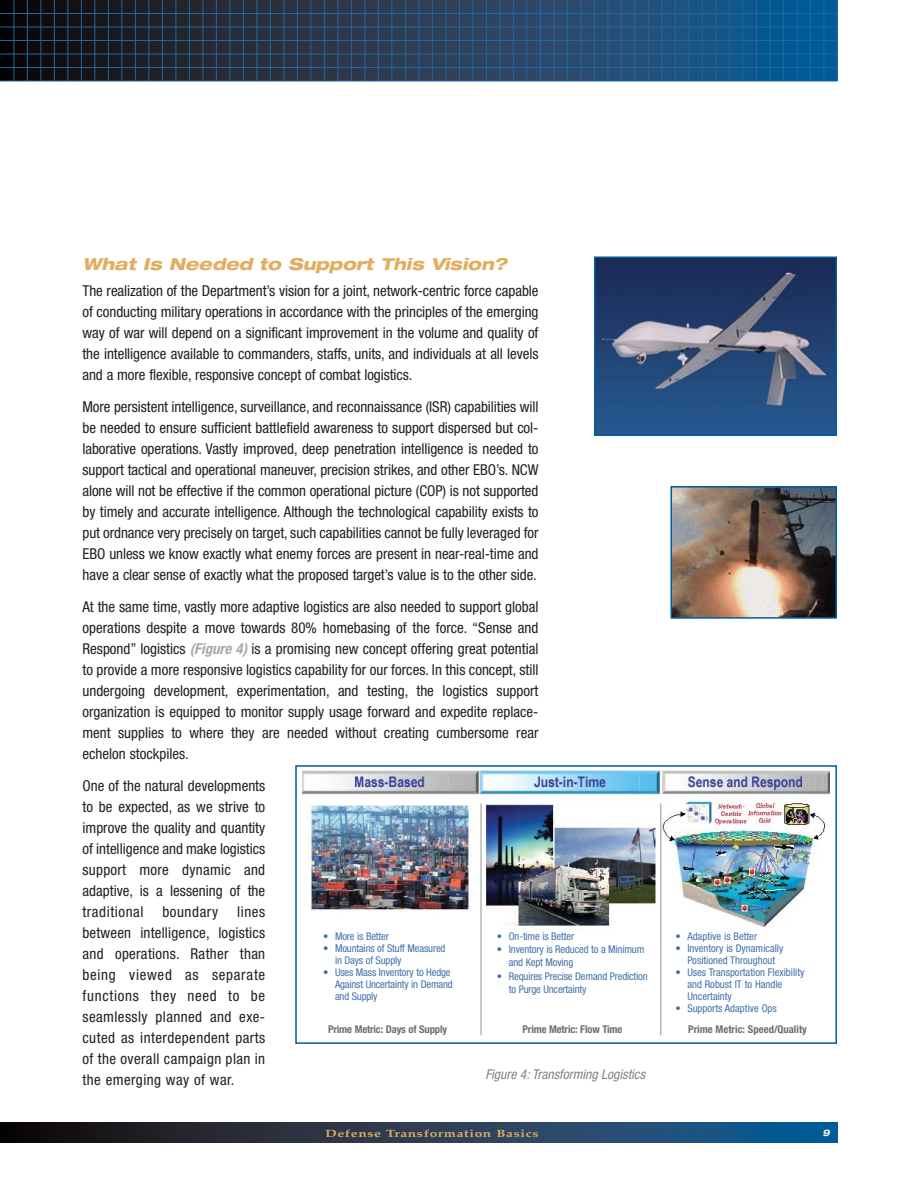
<style>
.page{position:relative;width:918px;height:1188px;background:#fff}
.page>*{position:absolute;margin:0;border:0;box-sizing:border-box;transform-origin:0 0}
.t1{font:italic 800 expanded 16.5px "Helvetica Neue";color:#e2ad5f}
.t2{font:condensed 15px/21px "Helvetica Neue";color:#231f20;text-align:justify}
.t3{font:condensed 15px "Helvetica Neue";letter-spacing:.04em;color:#231f20}
.t4{font:italic condensed 13.5px "Helvetica Neue";color:#808285}
.t5{font:condensed 10.65px/12px "Helvetica Neue";letter-spacing:-.015em;color:#4271a9}
.t6{font:700 condensed 10.65px "Helvetica Neue";letter-spacing:-.015em;color:#6d6e70}
.t7{font:700 10.5px "Palatino";letter-spacing:.05em;color:#e2ad5f;scale:1.3 1}
.t8{font:italic 700 expanded 9px "Helvetica Neue";color:#fff}
.s1{font-weight:700;font-style:italic;color:#a7a9ac}
</style>
<div class="page">
<svg style="left:1px;top:1123px;width:837px;height:20px;background:#203952"></svg>
<svg style="left:0;top:0;width:837px;height:81px;background:#203a55"></svg>
<hr style="left:0;top:81px;width:837px;height:1px;background:#1f67a2">
<hr style="left:0;top:67px;width:837px;height:1px;background:#1f67a2">
<hr style="left:0;top:54px;width:837px;height:1px;background:#1f67a2">
<hr style="left:0;top:40px;width:837px;height:1px;background:#1f67a2">
<hr style="left:0;top:27px;width:837px;height:1px;background:#1f67a2">
<hr style="left:0;top:13px;width:837px;height:1px;background:#1f67a2">
<hr style="left:13px;top:0;width:1px;height:81px;background:#1f67a2">
<hr style="left:27px;top:0;width:1px;height:81px;background:#1f67a2">
<hr style="left:40px;top:0;width:1px;height:81px;background:#1f67a2">
<hr style="left:54px;top:0;width:1px;height:81px;background:#1f67a2">
<hr style="left:67px;top:0;width:1px;height:81px;background:#1f67a2">
<hr style="left:81px;top:0;width:1px;height:81px;background:#1f67a2">
<hr style="left:94px;top:0;width:1px;height:81px;background:#1f67a2">
<hr style="left:108px;top:0;width:1px;height:81px;background:#1f67a2">
<hr style="left:121px;top:0;width:1px;height:81px;background:#1f67a2">
<hr style="left:135px;top:0;width:1px;height:81px;background:#1f67a2">
<hr style="left:148px;top:0;width:1px;height:81px;background:#1f67a2">
<hr style="left:162px;top:0;width:1px;height:81px;background:#1f67a2">
<hr style="left:175px;top:0;width:1px;height:81px;background:#1f67a2">
<hr style="left:189px;top:0;width:1px;height:81px;background:#1f67a2">
<hr style="left:202px;top:0;width:1px;height:81px;background:#1f67a2">
<hr style="left:216px;top:0;width:1px;height:81px;background:#1f67a2">
<hr style="left:229px;top:0;width:1px;height:81px;background:#1f67a2">
<hr style="left:243px;top:0;width:1px;height:81px;background:#1f67a2">
<hr style="left:256px;top:0;width:1px;height:81px;background:#1f67a2">
<hr style="left:270px;top:0;width:1px;height:81px;background:#1f67a2">
<hr style="left:283px;top:0;width:1px;height:81px;background:#1f67a2">
<hr style="left:297px;top:0;width:1px;height:81px;background:#1f67a2">
<hr style="left:310px;top:0;width:1px;height:81px;background:#1f67a2">
<hr style="left:324px;top:0;width:1px;height:81px;background:#1f67a2">
<hr style="left:337px;top:0;width:1px;height:81px;background:#1f67a2">
<hr style="left:351px;top:0;width:1px;height:81px;background:#1f67a2">
<hr style="left:364px;top:0;width:1px;height:81px;background:#1f67a2">
<hr style="left:378px;top:0;width:1px;height:81px;background:#1f67a2">
<hr style="left:391px;top:0;width:1px;height:81px;background:#1f67a2">
<hr style="left:405px;top:0;width:1px;height:81px;background:#1f67a2">
<hr style="left:418px;top:0;width:1px;height:81px;background:#1f67a2">
<hr style="left:432px;top:0;width:1px;height:81px;background:#1f67a2">
<hr style="left:445px;top:0;width:1px;height:81px;background:#1f67a2">
<hr style="left:459px;top:0;width:1px;height:81px;background:#1f67a2">
<hr style="left:472px;top:0;width:1px;height:81px;background:#1f67a2">
<hr style="left:486px;top:0;width:1px;height:81px;background:#1f67a2">
<hr style="left:499px;top:0;width:1px;height:81px;background:#1f67a2">
<hr style="left:513px;top:0;width:1px;height:81px;background:#1f67a2">
<hr style="left:526px;top:0;width:1px;height:81px;background:#1f67a2">
<hr style="left:540px;top:0;width:1px;height:81px;background:#1f67a2">
<hr style="left:553px;top:0;width:1px;height:81px;background:#1f67a2">
<hr style="left:567px;top:0;width:1px;height:81px;background:#1f67a2">
<hr style="left:580px;top:0;width:1px;height:81px;background:#1f67a2">
<hr style="left:594px;top:0;width:1px;height:81px;background:#1f67a2">
<hr style="left:607px;top:0;width:1px;height:81px;background:#1f67a2">
<hr style="left:621px;top:0;width:1px;height:81px;background:#1f67a2">
<hr style="left:634px;top:0;width:1px;height:81px;background:#1f67a2">
<hr style="left:648px;top:0;width:1px;height:81px;background:#1f67a2">
<hr style="left:661px;top:0;width:1px;height:81px;background:#1f67a2">
<hr style="left:675px;top:0;width:1px;height:81px;background:#1f67a2">
<hr style="left:688px;top:0;width:1px;height:81px;background:#1f67a2">
<hr style="left:702px;top:0;width:1px;height:81px;background:#1f67a2">
<hr style="left:715px;top:0;width:1px;height:81px;background:#1f67a2">
<hr style="left:729px;top:0;width:1px;height:81px;background:#1f67a2">
<hr style="left:742px;top:0;width:1px;height:81px;background:#1f67a2">
<hr style="left:756px;top:0;width:1px;height:81px;background:#1f67a2">
<hr style="left:769px;top:0;width:1px;height:81px;background:#1f67a2">
<hr style="left:783px;top:0;width:1px;height:81px;background:#1f67a2">
<hr style="left:796px;top:0;width:1px;height:81px;background:#1f67a2">
<hr style="left:810px;top:0;width:1px;height:81px;background:#1f67a2">
<hr style="left:823px;top:0;width:1px;height:81px;background:#1f67a2">
<hr style="left:837px;top:0;width:1px;height:81px;background:#1f67a2">
<img style="left:597px;top:259px;width:237px;height:174px">
<div style="left:594px;top:256px;width:243px;height:180px;border:2px solid #005d9b"></div>
<img style="left:303px;top:771px;width:527px;height:162px">
<div style="left:295px;top:765px;width:542px;height:279px;border:2px solid #005d9b"></div>
<hr style="left:481px;top:803px;width:1px;height:232px;background:#939598">
<hr style="left:661px;top:803px;width:1px;height:232px;background:#939598">
<img style="left:673px;top:489px;width:161px;height:127px">
<div style="left:670px;top:486px;width:167px;height:133px;border:2px solid #005d9b"></div>
<p class="t1" style="left:82px;top:258px;width:426px">What Is Needed to Support This Vision?</p>
<p class="t2" style="left:82px;top:282px;width:458px">The realization of the Department’s vision for a joint, network-centric force capable of conducting military operations in accordance with the principles of the emerging way of war will depend on a significant improvement in the volume and quality of the intelligence available to commanders, staffs, units, and individuals at all levels and a more flexible, responsive concept of combat logistics.</p>
<p class="t2" style="left:82px;top:398px;width:458px">More persistent intelligence, surveillance, and reconnaissance (ISR) capabilities will be needed to ensure sufficient battlefield awareness to support dispersed but col&shy;laborative operations. Vastly improved, deep penetration intelligence is needed to support tactical and operational maneuver, precision strikes, and other EBO’s. NCW alone will not be effective if the common operational picture (COP) is not supported by timely and accurate intelligence. Although the technological capability exists to put ordnance very precisely on target, such capabilities cannot be fully leveraged for EBO unless we know exactly what enemy forces are present in near-real-time and have a clear sense of exactly what the proposed target’s value is to the other side.</p>
<p class="t2" style="left:82px;top:598px;width:458px">At the same time, vastly more adaptive logistics are also needed to support global operations despite a move towards 80% homebasing of the force. “Sense and Respond” logistics <span class="s1">(Figure 4)</span> is a promising new concept offering great potential to provide a more responsive logistics capability for our forces. In this concept, still undergoing development, experimentation, and testing, the logistics support organization is equipped to monitor supply usage forward and expedite replace&shy;ment supplies to where they are needed without creating cumbersome rear echelon stockpiles.</p>
<p class="t2" style="left:82px;top:776px;width:184px">One of the natural developments to be expected, as we strive to improve the quality and quantity of intelligence and make logistics support more dynamic and adaptive, is a lessening of the traditional</p>
<p class="t2" style="left:82px;top:902px;width:184px;text-indent:155px">lines between intelligence, logistics and operations. Rather than being viewed as separate functions they need to be seamlessly planned and exe&shy;cuted as interdependent parts of the overall campaign plan in the emerging way of war.</p>
<p class="t3" style="left:162px;top:906px;width:57px">boundary</p>
<p class="t5" style="left:497px;top:931px;width:79px">• On-time is Better</p>
<p class="t5" style="left:509px;top:943px;width:137px;line-height:13.4px;text-indent:-12px">• Inventory is Reduced to a Minimum and Kept Moving</p>
<p class="t5" style="left:509px;top:970px;width:140px;line-height:13.4px;text-indent:-12px">• Requires Precise Demand Prediction to Purge Uncertainty</p>
<p class="t6" style="left:523px;top:1026px;width:101px">Prime Metric: Flow Time</p>
<p class="t5" style="left:323px;top:931px;width:67px">• More is Better</p>
<p class="t5" style="left:335px;top:943px;width:112px;text-indent:-12px">• Mountains of Stuff Measured in Days of Supply</p>
<p class="t5" style="left:335px;top:967px;width:119px;text-indent:-12px">• Uses Mass Inventory to Hedge<br>Against Uncertainty in Demand and Supply</p>
<p class="t6" style="left:328px;top:1026px;width:121px">Prime Metric: Days of Supply</p>
<p class="t4" style="left:485px;top:1070px;width:161px">Figure 4: Transforming Logistics</p>
<p class="t7" style="left:325px;top:1129px;width:165px">Defense Transformation Basics</p>
<p class="t5" style="left:675px;top:931px;width:83px">• Adaptive is Better</p>
<p class="t5" style="left:675px;top:943px;width:109px;text-align:center">• Inventory is Dynamically<br>Positioned Throughout</p>
<p class="t5" style="left:687px;top:967px;width:119px;text-indent:-12px">• Uses Transportation Flexibility and Robust IT to Handle<br>Uncertainty</p>
<p class="t5" style="left:675px;top:1003px;width:103px">• Supports Adaptive Ops</p>
<p class="t6" style="left:688px;top:1026px;width:120px">Prime Metric: Speed/Quality</p>
<p class="t8" style="left:822px;top:1130px;width:9px">9</p>
</div>
